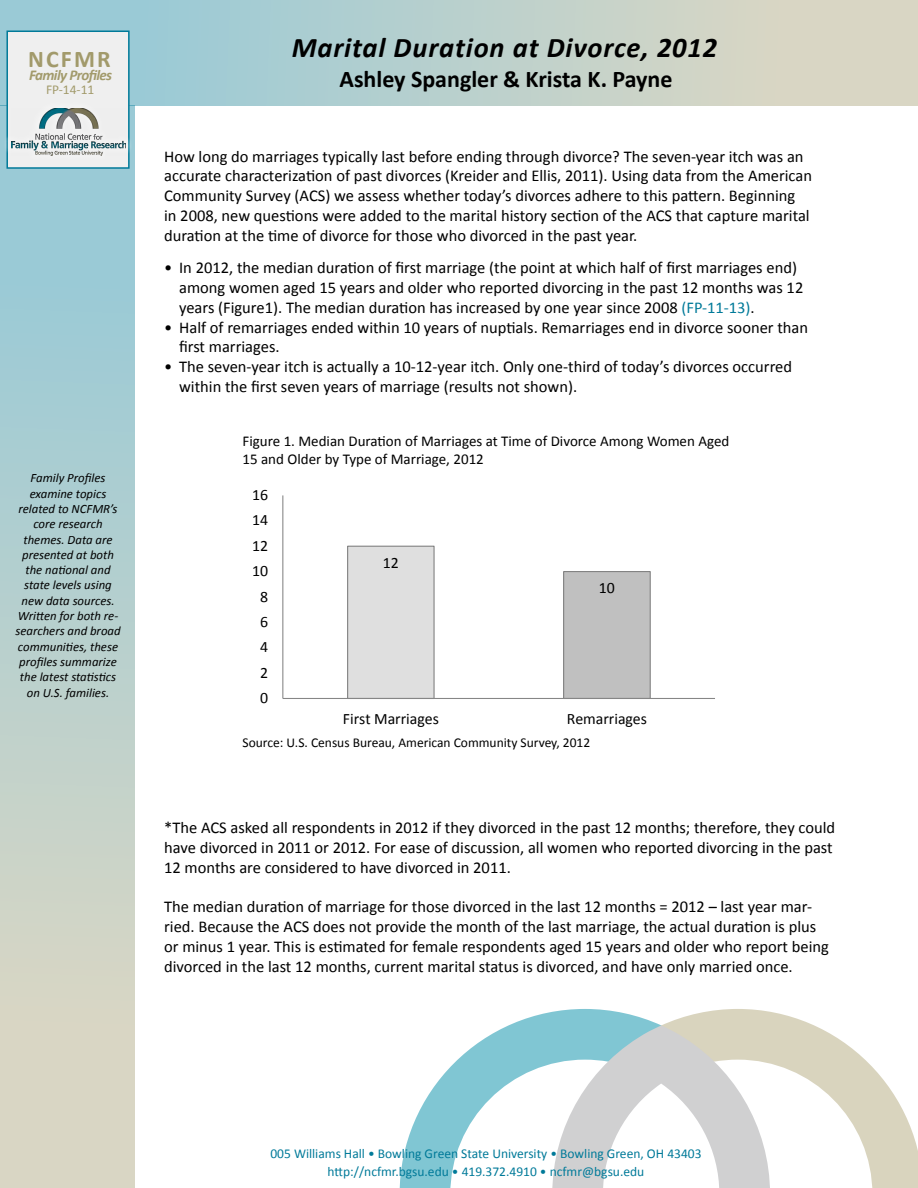
<style>
.page{position:relative;width:918px;height:1188px;background:#fff}
.page>*{position:absolute;margin:0;border:0;box-sizing:border-box;transform-origin:0 0}
.t1{font:italic 700 28.5px "Calibri";letter-spacing:.03em;color:#000}
.t2{font:700 24px "Calibri";color:#000}
.t3{font:700 24px "Calibri";letter-spacing:.09em;color:#a29a6b}
.t4{font:16.5px/19.8px "Calibri";color:#000}
.t5{font:15.9px "Calibri";color:#000}
.t6{font:15px/18px "Calibri";color:#000}
.t7{font:italic 700 15px "Calibri";letter-spacing:-.04em;color:#a29a6b}
.t8{font:13.5px/18px "Calibri";color:#007a99;text-align:center}
.t9{font:13.5px "Calibri";color:#000}
.t10{font:13.5px "Calibri";color:#a29a6b}
.t11{font:italic 12.75px/15.3px "Calibri";color:#000;text-align:center}
.s1{color:#007a99}
</style>
<div class="page">
<svg style="left:400px;top:1009px;width:260px;height:179px"></svg>
<svg style="left:663px;top:1009px;width:255px;height:179px"></svg>
<svg style="left:552px;top:1025px;width:218px;height:163px"></svg>
<div style="left:0;top:105px;width:135px;height:1083px;background:linear-gradient(to bottom,#8fc8d9,#e2d8c1)"></div>
<div style="left:0;top:0;width:918px;height:105px;background:linear-gradient(to right,#8fc7d7,#e2d8c2)"></div>
<div style="left:6px;top:31px;width:124px;height:138px;background:#efefef;border:2px solid #007a99"></div>
<div style="left:0;top:97px;width:139px;height:72px;background:#848484;opacity:.75"></div>
<div style="left:348px;top:546px;width:86px;height:152px;background:#dfdfdf"></div>
<div style="left:347px;top:546px;width:88px;height:153px;border:1px solid #7f7f7f"></div>
<div style="left:564px;top:572px;width:86px;height:126px;background:#c0c0c0"></div>
<div style="left:563px;top:571px;width:88px;height:128px;border:1px solid #7f7f7f"></div>
<hr style="left:282px;top:495px;width:1px;height:203px;background:#868686">
<hr style="left:283px;top:698px;width:432px;height:1px;background:#868686">
<h2 class="t3" style="left:28px;top:43px;width:84px">NCFMR</h2>
<p class="t7" style="left:29px;top:65px;width:85px">Family Profiles</p>
<p class="t10" style="left:46px;top:81px;width:50px">FP-14-11</p>
<p class="t11" style="left:15px;top:470px;width:107px">Family Profiles examine topics related to NCFMR’s core research themes. Data are presented at both the national and state levels using new data sources.<br>Written for both re&shy;searchers and broad communities, these profiles summarize the latest statistics on U.S. families.</p>
<h1 class="t1" style="left:292px;top:29px;width:427px">Marital Duration at Divorce, 2012</h1>
<h2 class="t2" style="left:339px;top:64px;width:335px">Ashley Spangler &amp; Krista K. Payne</h2>
<p class="t4" style="left:164px;top:146px;width:649px">How long do marriages typically last before ending through divorce? The seven-year itch was an accurate characterization of past divorces (Kreider and Ellis, 2011). Using data from the American Community Survey (ACS) we assess whether today’s divorces adhere to this pattern. Beginning<br>in 2008, new questions were added to the marital history section of the ACS that capture marital duration at the time of divorce for those who divorced in the past year.</p>
<p class="t4" style="left:179px;top:258px;width:626px;text-indent:-15px">• In 2012, the median duration of first marriage (the point at which half of first marriages end) among women aged 15 years and older who reported divorcing in the past 12 months was 12 years (Figure1). The median duration has increased by one year since 2008 <span class="s1">(FP-11-13)</span>.</p>
<p class="t4" style="left:179px;top:317px;width:630px;text-indent:-15px">• Half of remarriages ended within 10 years of nuptials. Remarriages end in divorce sooner than first marriages.</p>
<p class="t4" style="left:179px;top:357px;width:614px;text-indent:-15px">• The seven-year itch is actually a 10-12-year itch. Only one-third of today’s divorces occurred within the first seven years of marriage (results not shown).</p>
<p class="t6" style="left:243px;top:433px;width:488px">Figure 1. Median Duration of Marriages at Time of Divorce Among Women Aged<br>15 and Older by Type of Marriage, 2012</p>
<p class="t5" style="left:252px;top:485px;width:17px">16</p>
<p class="t5" style="left:252px;top:510px;width:17px">14</p>
<p class="t5" style="left:252px;top:535px;width:17px">12</p>
<p class="t5" style="left:252px;top:561px;width:17px">10</p>
<p class="t5" style="left:260px;top:586px;width:10px">8</p>
<p class="t5" style="left:260px;top:612px;width:10px">6</p>
<p class="t5" style="left:260px;top:637px;width:10px">4</p>
<p class="t5" style="left:260px;top:662px;width:10px">2</p>
<p class="t5" style="left:260px;top:688px;width:10px">0</p>
<p class="t5" style="left:383px;top:553px;width:18px">12</p>
<p class="t5" style="left:599px;top:578px;width:18px">10</p>
<p class="t5" style="left:343px;top:708px;width:98px">First Marriages</p>
<p class="t5" style="left:567px;top:708px;width:82px">Remarriages</p>
<p class="t9" style="left:243px;top:734px;width:349px">Source: U.S. Census Bureau, American Community Survey, 2012</p>
<p class="t4" style="left:164px;top:818px;width:673px">*The ACS asked all respondents in 2012 if they divorced in the past 12 months; therefore, they could have divorced in 2011 or 2012. For ease of discussion, all women who reported divorcing in the past<br>12 months are considered to have divorced in 2011.</p>
<p class="t4" style="left:164px;top:897px;width:666px">The median duration of marriage for those divorced in the last 12 months = 2012 – last year mar&shy;ried. Because the ACS does not provide the month of the last marriage, the actual duration is plus or minus 1 year. This is estimated for female respondents aged 15 years and older who report being divorced in the last 12 months, current marital status is divorced, and have only married once.</p>
<p class="t8" style="left:270px;top:1144px;width:433px">005 Williams Hall • Bowling Green State University • Bowling Green, OH 43403 http://ncfmr.bgsu.edu • 419.372.4910 • ncfmr@bgsu.edu</p>
</div>
